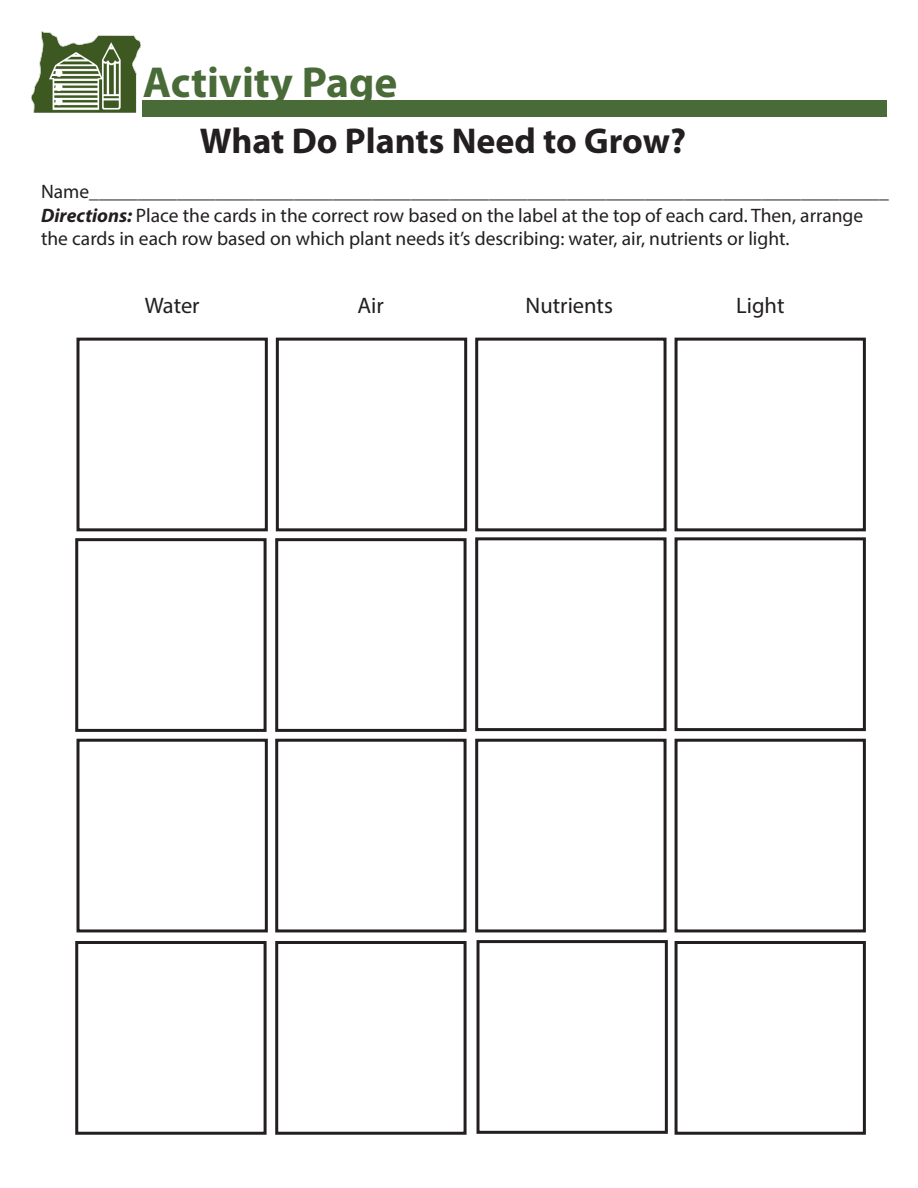
<style>
.page{position:relative;width:918px;height:1188px;background:#fff}
.page>*{position:absolute;margin:0;border:0;box-sizing:border-box;transform-origin:0 0}
.t1{font:700 43.5px "Myriad Pro";color:#496b38}
.t2{font:700 36px "Myriad Pro";color:#231f20}
.t3{font:22.5px "Myriad Pro";color:#231f20}
.t4{font:19.5px/23.4px "Myriad Pro";color:#231f20}
.s1{font-weight:700;font-style:italic}
</style>
<div class="page">
<img style="left:32px;top:31px;width:108px;height:82px">
<div style="left:143px;top:100px;width:744px;height:17px;background:#496b38"></div>
<div style="left:675px;top:338px;width:191px;height:193px;border:3px solid #231f20"></div>
<div style="left:675px;top:537px;width:191px;height:194px;border:3px solid #231f20"></div>
<div style="left:475px;top:338px;width:192px;height:193px;border:3px solid #231f20"></div>
<div style="left:276px;top:338px;width:191px;height:193px;border:3px solid #231f20"></div>
<div style="left:76px;top:338px;width:192px;height:193px;border:3px solid #231f20"></div>
<div style="left:675px;top:739px;width:191px;height:193px;border:3px solid #231f20"></div>
<div style="left:675px;top:941px;width:191px;height:194px;border:3px solid #231f20"></div>
<div style="left:75px;top:538px;width:192px;height:194px;border:3px solid #231f20"></div>
<div style="left:275px;top:538px;width:192px;height:194px;border:3px solid #231f20"></div>
<div style="left:475px;top:537px;width:192px;height:194px;border:3px solid #231f20"></div>
<div style="left:475px;top:739px;width:192px;height:193px;border:3px solid #231f20"></div>
<div style="left:275px;top:739px;width:192px;height:193px;border:3px solid #231f20"></div>
<div style="left:76px;top:739px;width:192px;height:193px;border:3px solid #231f20"></div>
<div style="left:477px;top:940px;width:191px;height:194px;border:3px solid #231f20"></div>
<div style="left:275px;top:941px;width:192px;height:194px;border:3px solid #231f20"></div>
<div style="left:75px;top:941px;width:192px;height:194px;border:3px solid #231f20"></div>
<p class="t1" style="left:143px;top:54px;width:256px">Activity Page</p>
<p class="t2" style="left:200px;top:117px;width:488px">What Do Plants Need to Grow?</p>
<p class="t4" style="left:41px;top:180px;width:849px">Name__________________________________________________________________________________</p>
<p class="t4" style="left:41px;top:203px;width:824px"><span class="s1">Directions:</span> Place the cards in the correct row based on the label at the top of each card. Then, arrange the cards in each row based on which plant needs it’s describing: water, air, nutrients or light.</p>
<p class="t3" style="left:145px;top:291px;width:56px">Water</p>
<p class="t3" style="left:358px;top:291px;width:28px">Air</p>
<p class="t3" style="left:526px;top:291px;width:89px">Nutrients</p>
<p class="t3" style="left:736px;top:291px;width:50px">Light</p>
</div>
